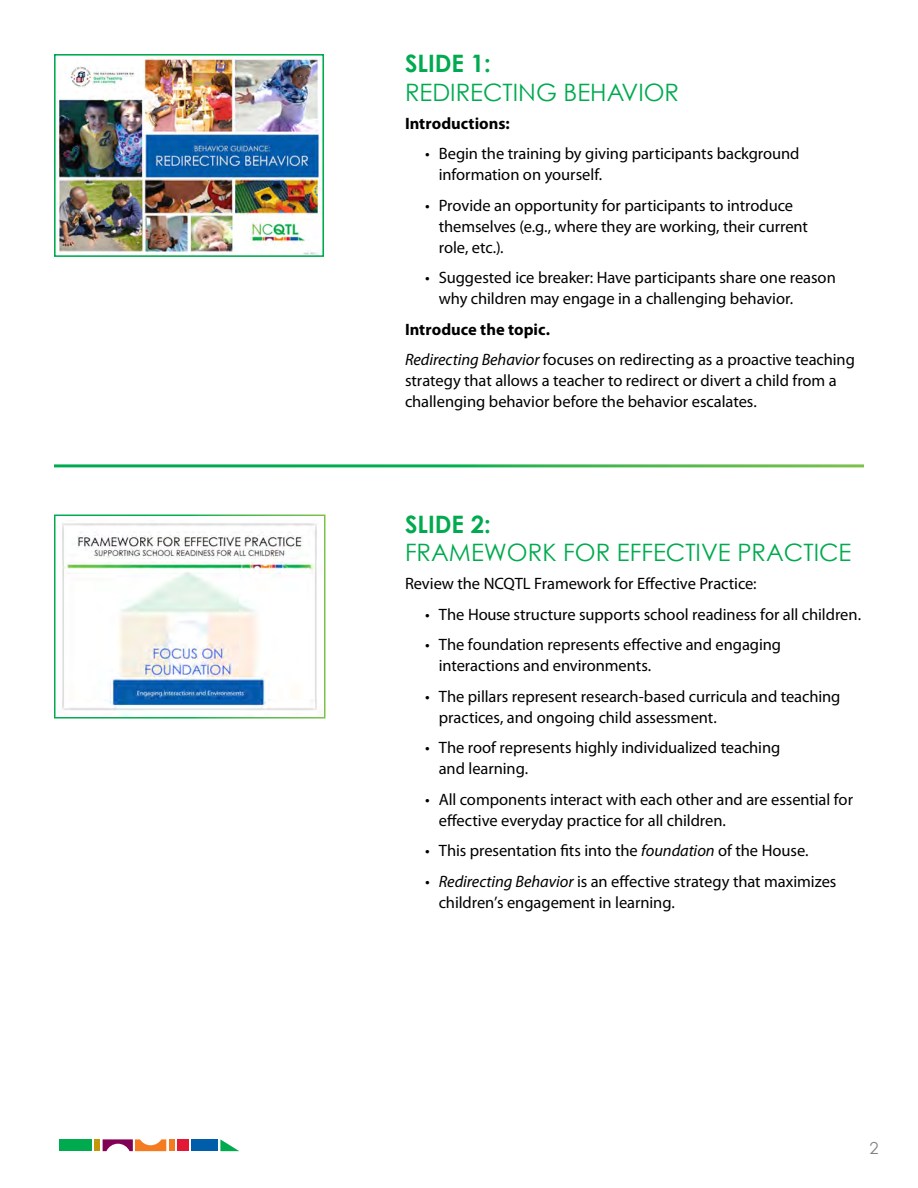
<style>
.page{position:relative;width:918px;height:1188px;background:#fff}
.page>*{position:absolute;margin:0;border:0;box-sizing:border-box;transform-origin:0 0}
.t1{font:24px/28.8px "Century Gothic";color:#00aa4f}
.body{font:16.5px/21px "Myriad Pro";letter-spacing:-.005em;color:#000}
.body-2{font:700 16.5px "Myriad Pro";color:#000}
.t2{font:16.5px "Century Gothic";color:#808285}
.s1{font-weight:700}
.s2{font-style:italic}
</style>
<div class="page">
<div style="left:59px;top:1139px;width:33px;height:12px;background:#00aa4f"></div>
<svg style="left:103px;top:1139px;width:63px;height:12px"></svg>
<div style="left:169px;top:1139px;width:6px;height:12px;background:#f47b20"></div>
<div style="left:191px;top:1139px;width:27px;height:12px;background:#005daa"></div>
<svg style="left:220px;top:1139px;width:19px;height:12px"></svg>
<div style="left:177px;top:1139px;width:11px;height:12px;background:#e31837"></div>
<div style="left:94px;top:1139px;width:6px;height:12px;background:#c4960c"></div>
<img style="left:57px;top:57px;width:264px;height:197px">
<div style="left:54px;top:54px;width:270px;height:203px;border:2px solid #00aa4f"></div>
<img style="left:62px;top:523px;width:255px;height:193px">
<div style="left:54px;top:515px;width:272px;height:204px;border:2px solid #fff"></div>
<h2 class="t1" style="left:405px;top:49px;width:276px"><span class="s1">SLIDE 1:<br></span>REDIRECTING BEHAVIOR</h2>
<p class="body-2" style="left:405px;top:112px;width:106px">Introductions:</p>
<p class="body" style="left:439px;top:143px;width:362px;text-indent:-14px">• Begin the training by giving participants background information on yourself.</p>
<p class="body" style="left:439px;top:194px;width:371px;text-indent:-14px">• Provide an opportunity for participants to introduce themselves (e.g., where they are working, their current role, etc.).</p>
<p class="body" style="left:439px;top:267px;width:399px;text-indent:-14px">• Suggested ice breaker: Have participants share one reason why children may engage in a challenging behavior.</p>
<p class="body-2" style="left:405px;top:319px;width:146px">Introduce the topic.</p>
<p class="body" style="left:405px;top:349px;width:451px"><span class="s2">Redirecting Behavior</span> focuses on redirecting as a proactive teaching strategy that allows a teacher to redirect or divert a child from a challenging behavior before the behavior escalates.</p>
<h2 class="t1" style="left:405px;top:509px;width:448px"><span class="s1">SLIDE 2:<br></span>FRAMEWORK FOR EFFECTIVE PRACTICE</h2>
<p class="body" style="left:405px;top:573px;width:353px">Review the NCQTL Framework for Effective Practice:</p>
<p class="body" style="left:425px;top:603px;width:437px">• The House structure supports school readiness for all children.</p>
<p class="body" style="left:439px;top:634px;width:344px;text-indent:-14px">• The foundation represents effective and engaging interactions and environments.</p>
<p class="body" style="left:439px;top:685px;width:403px;text-indent:-14px">• The pillars represent research-based curricula and teaching practices, and ongoing child assessment.</p>
<p class="body" style="left:439px;top:737px;width:343px;text-indent:-14px">• The roof represents highly individualized teaching and learning.</p>
<p class="body" style="left:439px;top:789px;width:416px;text-indent:-14px">• All components interact with each other and are essential for effective everyday practice for all children.</p>
<p class="body" style="left:425px;top:840px;width:385px">• This presentation fits into the <span class="s2">foundation</span> of the House.</p>
<p class="body" style="left:439px;top:871px;width:399px;text-indent:-14px"><span class="s2">• Redirecting Behavior</span> is an effective strategy that maximizes children’s engagement in learning.</p>
<p class="t2" style="left:870px;top:1138px;width:11px">2</p>
</div>
